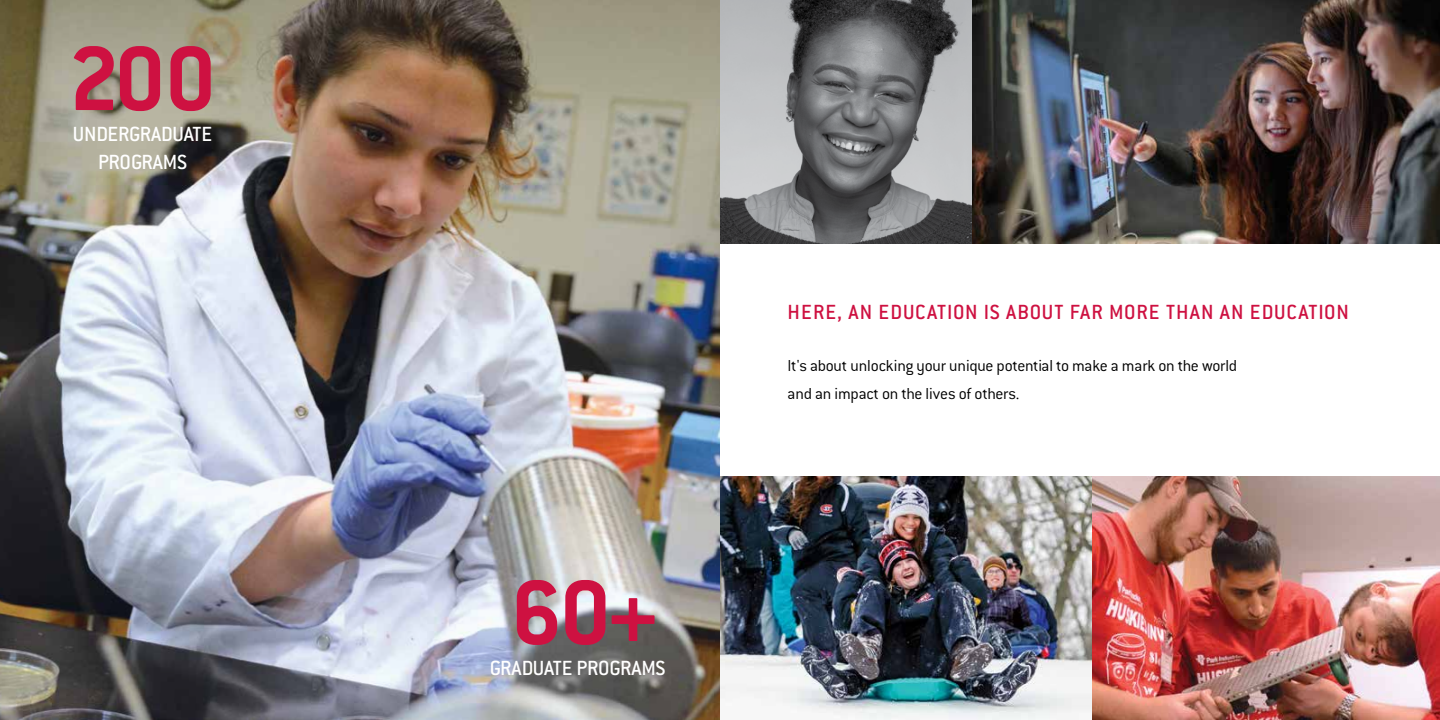
<style>
.page{position:relative;width:1440px;height:720px;background:#fff}
.page>*{position:absolute;margin:0;border:0;box-sizing:border-box;transform-origin:0 0}
.t1{font:700 100px "Conduit ITC";color:#ce1141}
.t2{font:500 22.5px "Conduit ITC";letter-spacing:.04em;color:#ce1141}
.t3{font:500 22.5px/27.5px "Conduit ITC";letter-spacing:-.015em;color:#fff;text-align:center}
.t4{font:300 17.5px/27.5px "Conduit ITC";letter-spacing:-.015em;color:#000}
</style>
<div class="page">
<img style="left:720px;top:476px;width:720px;height:244px">
<img style="left:720px;top:0;width:720px;height:244px">
<img style="left:0;top:0;width:720px;height:720px">
<h1 class="t1" style="left:69px;top:20px;width:148px">200</h1>
<p class="t3" style="left:73px;top:120px;width:141px">UNDERGRADUATE<br>PROGRAMS</p>
<h1 class="t1" style="left:512px;top:554px;width:148px">60+</h1>
<p class="t3" style="left:490px;top:654px;width:177px">GRADUATE PROGRAMS</p>
<p class="t2" style="left:788px;top:299px;width:563px">HERE, AN EDUCATION IS ABOUT FAR MORE THAN AN EDUCATION</p>
<p class="t4" style="left:788px;top:352px;width:451px">It's about unlocking your unique potential to make a mark on the world and an impact on the lives of others.</p>
</div>
